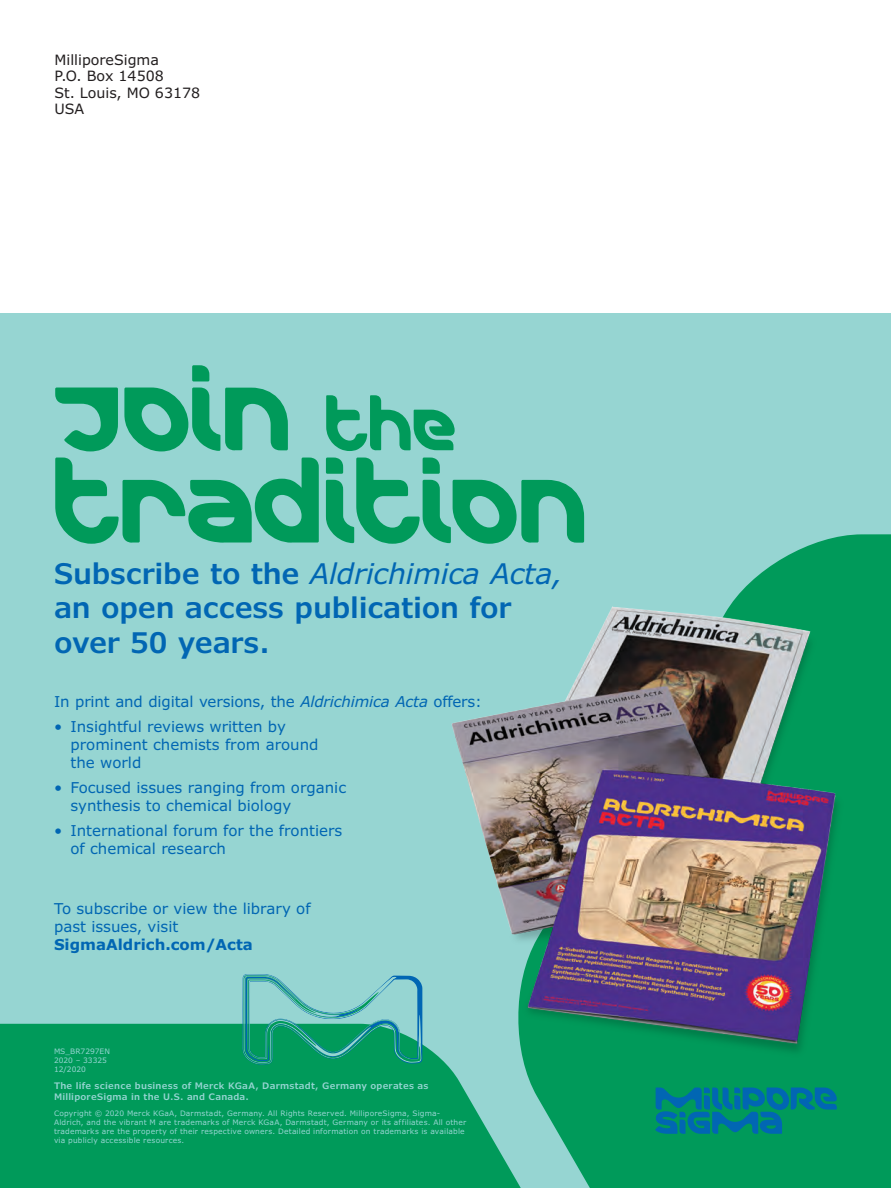
<style>
.page{position:relative;width:891px;height:1188px;background:#fff}
.page>*{position:absolute;margin:0;border:0;box-sizing:border-box;transform-origin:0 0}
.t1{font:91.2px/92.2px "Merck";letter-spacing:-.02em;color:#009a5a}
.t2{font:600 28.5px/34.2px "Verdana Pro";letter-spacing:-.01em;color:#0166b3}
.t3{font:15px/18px "Verdana Pro";color:#0166b3}
.t4{font:700 15px "Verdana Pro";color:#0166b3}
.t5{font:14.25px/16.5px "Verdana Pro";color:#231f20}
.t6{font:600 9px/10.8px "Verdana Pro";letter-spacing:.025em;color:#96d5d2}
.t7{font:7.5px/9px "Verdana Pro";letter-spacing:.02em;color:#96d5d2}
.t8{font:7.5px/9px "Verdana Pro";color:#96d5d2}
.s1{font-size:59.1px}
.s2{font-weight:400;font-style:italic}
.s3{font-style:italic}
</style>
<div class="page">
<div style="left:0;top:313px;width:891px;height:875px;background:#96d5d2"></div>
<div style="left:0;top:1024px;width:512px;height:164px;background:#009a5a"></div>
<svg style="left:512px;top:534px;width:379px;height:654px;fill:#009a5a"></svg>
<svg style="left:655px;top:1088px;width:182px;height:46px;background:#008086"></svg>
<img style="left:435px;top:589px;width:419px;height:481px">
<svg style="left:242px;top:974px;width:180px;height:91px"></svg>
<h3 class="t5" style="left:54px;top:52px;width:147px">MilliporeSigma<br>P.O. Box 14508<br>St. Louis, MO 63178<br>USA</h3>
<h1 class="t1" style="left:54px;top:373px;width:537px">Join <span class="s1">the </span>tradition</h1>
<h2 class="t2" style="left:54px;top:557px;width:510px">Subscribe to the <span class="s2">Aldrichimica Acta, </span>an open access publication for over 50 years.</h2>
<h3 class="t3" style="left:54px;top:693px;width:430px">In print and digital versions, the <span class="s3">Aldrichimica Acta</span> offers:</h3>
<h3 class="t3" style="left:70px;top:718px;width:250px;text-indent:-16px">• Insightful reviews written by prominent chemists from around the world</h3>
<h3 class="t3" style="left:70px;top:779px;width:277px;text-indent:-16px">• Focused issues ranging from organic synthesis to chemical biology</h3>
<h3 class="t3" style="left:71px;top:821px;width:273px;text-indent:-17px">• International forum for the frontiers of chemical research</h3>
<h3 class="t3" style="left:54px;top:900px;width:258px">To subscribe or view the library of past issues, visit</h3>
<h3 class="t4" style="left:54px;top:935px;width:200px">SigmaAldrich.com/Acta</h3>
<p class="t8" style="left:54px;top:1046px;width:58px">MS_BR7297EN<br>2020 – 33325<br>12/2020</p>
<p class="t6" style="left:54px;top:1081px;width:376px">The life science business of Merck KGaA, Darmstadt, Germany operates as<br>MilliporeSigma in the U.S. and Canada.</p>
<p class="t7" style="left:54px;top:1109px;width:414px">Copyright © 2020 Merck KGaA, Darmstadt, Germany. All Rights Reserved. MilliporeSigma, Sigma-Aldrich, and the vibrant M are trademarks of Merck KGaA, Darmstadt, Germany or its affiliates. All other trademarks are the property of their respective owners. Detailed information on trademarks is available via publicly accessible resources.</p>
</div>
